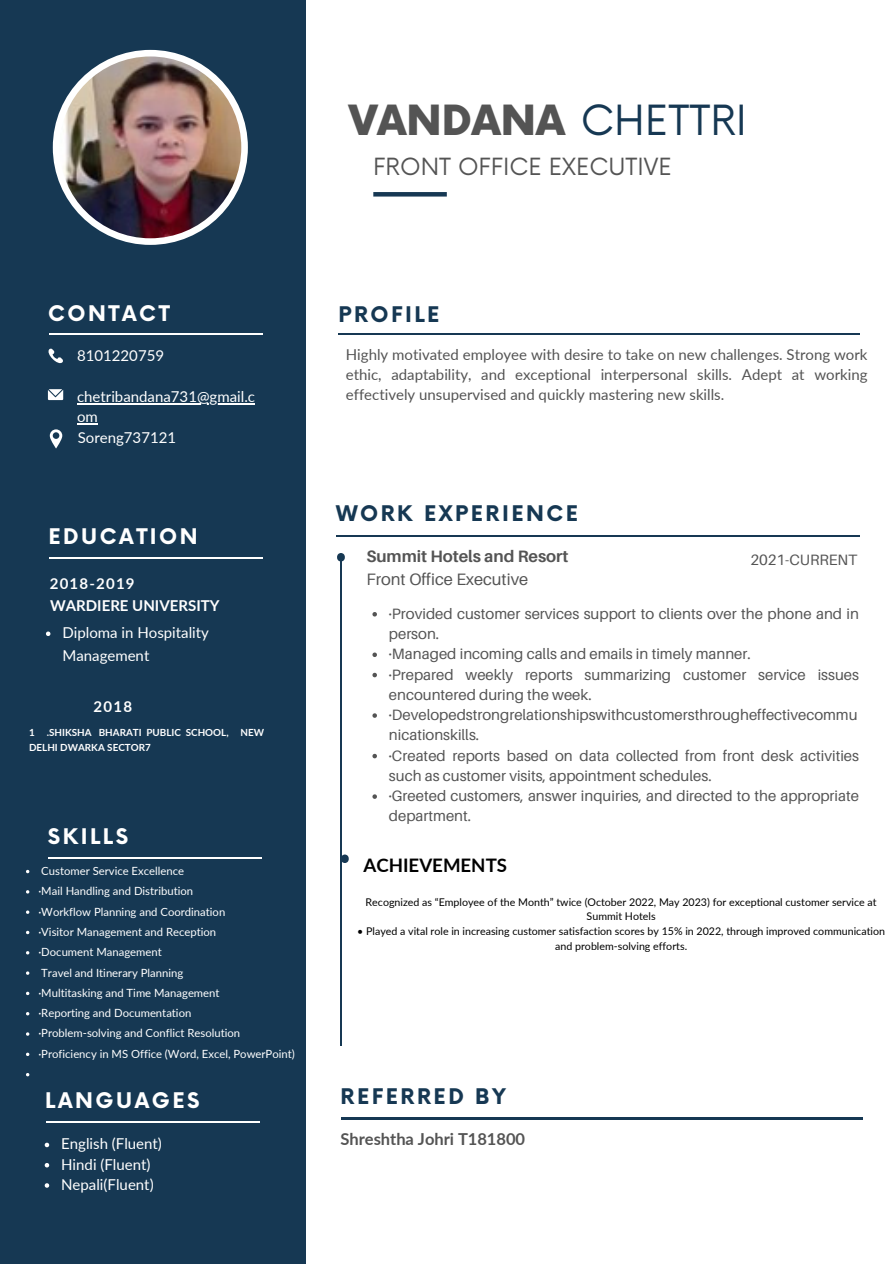
<style>
.page{position:relative;width:894px;height:1264px;background:#fff}
.page>*{position:absolute;margin:0;border:0;box-sizing:border-box;transform-origin:0 0}
.t1{font:900 40.5px "Now";color:#545454}
.t2{font:23.1px "Now";color:#545454}
.t3{font:700 21px "Now";letter-spacing:.12em;color:#fff}
.t4{font:700 21px "Now";letter-spacing:.12em;color:#163853}
.t5{font:700 18.6px "Lato";color:#000}
.t6{font:700 16.5px "Lato";color:#545454}
.t7{font:700 16.5px "Aileron";color:#545454}
.t8{font:16.5px "Aileron";color:#545454}
.t9{font:15px/20.2px "Aileron";color:#545454}
.t10{font:15px/20.2px "Lato";color:#545454;text-align:justify}
.t11{font:15px/20.2px "Lato";color:#fff}
.t12{font:700 15px "Lato";color:#fff}
.t13{font:700 15px "Lato";letter-spacing:.08em;color:#fff}
.t14{font:11.25px "Lato";color:#fff}
.t15{font:10.65px/14.7px "Lato";color:#000;text-align:center}
.t16{font:700 9.9px/14.9px "Lato";color:#fff}
.s1{font-weight:400;color:#163853}
</style>
<div class="page">
<div style="left:0;top:0;width:305px;height:1263px;background:#163853"></div>
<hr style="left:373px;top:192px;width:73px;height:4px;background:#163853">
<div style="left:53px;top:50px;width:195px;height:195px;background:#fff;border-radius:50%"></div>
<img style="left:59px;top:56px;width:182px;height:182px;border-radius:50%">
<svg style="left:48px;top:348px;width:15px;height:16px"></svg>
<svg style="left:48px;top:389px;width:15px;height:11px"></svg>
<svg style="left:50px;top:429px;width:12px;height:19px"></svg>
<hr style="left:49px;top:333px;width:214px;height:1px;background:#fff">
<hr style="left:49px;top:557px;width:214px;height:1px;background:#fff">
<hr style="left:49px;top:857px;width:213px;height:1px;background:#fff">
<hr style="left:46px;top:1121px;width:213px;height:1px;background:#fff">
<hr style="left:336px;top:535px;width:522px;height:1px;background:#163853">
<hr style="left:341px;top:1117px;width:521px;height:2px;background:#163853">
<hr style="left:338px;top:333px;width:521px;height:1px;background:#163853">
<svg style="left:337px;top:553px;width:8px;height:8px"></svg>
<hr style="left:340px;top:557px;width:1px;height:488px;background:#163853">
<svg style="left:341px;top:854px;width:7px;height:9px"></svg>
<hr style="left:77px;top:403px;width:178px;height:1px;background:#fff">
<svg style="left:77px;top:423px;width:21px;height:1px"></svg>
<svg style="left:46px;top:631px;width:4px;height:5px"></svg>
<svg style="left:45px;top:1142px;width:4px;height:5px"></svg>
<svg style="left:45px;top:1163px;width:4px;height:4px"></svg>
<svg style="left:45px;top:1183px;width:4px;height:4px"></svg>
<svg style="left:372px;top:612px;width:5px;height:4px"></svg>
<svg style="left:372px;top:652px;width:5px;height:5px"></svg>
<svg style="left:372px;top:672px;width:5px;height:5px"></svg>
<svg style="left:372px;top:713px;width:5px;height:4px"></svg>
<svg style="left:372px;top:753px;width:5px;height:5px"></svg>
<svg style="left:372px;top:794px;width:5px;height:4px"></svg>
<p class="t1" style="left:348px;top:98px;width:399px">VANDANA <span class="s1">CHETTRI</span></p>
<p class="t2" style="left:373px;top:154px;width:300px">FRONT OFFICE EXECUTIVE</p>
<p class="t3" style="left:48px;top:302px;width:123px">CONTACT</p>
<p class="t11" style="left:77px;top:345px;width:88px">8101220759</p>
<p class="t11" style="left:77px;top:386px;width:179px">chetribandana731@gmail.c om</p>
<h3 class="t11" style="left:78px;top:426px;width:100px">Soreng737121</h3>
<h3 class="t3" style="left:48px;top:524px;width:151px">EDUCATION</h3>
<p class="t13" style="left:50px;top:574px;width:86px">2018-2019</p>
<p class="t12" style="left:50px;top:596px;width:171px">WARDIERE UNIVERSITY</p>
<p class="t11" style="left:62px;top:621px;width:148px;line-height:22.5px">Diploma in Hospitality<br>Management</p>
<p class="t12" style="left:94px;top:696px;width:40px">2018</p>
<p class="t16" style="left:29px;top:724px;width:237px">1 .SHIKSHA BHARATI PUBLIC SCHOOL, NEW<br>DELHI DWARKA SECTOR7</p>
<p class="t3" style="left:48px;top:824px;width:82px">SKILLS</p>
<p class="t14" style="left:41px;top:863px;width:144px">Customer Service Excellence</p>
<p class="t14" style="left:38px;top:884px;width:156px">·Mail Handling and Distribution</p>
<p class="t14" style="left:38px;top:904px;width:188px">·Workflow Planning and Coordination</p>
<p class="t14" style="left:38px;top:924px;width:179px">·Visitor Management and Reception</p>
<h3 class="t14" style="left:38px;top:945px;width:125px">·Document Management</h3>
<p class="t14" style="left:41px;top:965px;width:143px">Travel and Itinerary Planning</p>
<p class="t14" style="left:38px;top:985px;width:182px">·Multitasking and Time Management</p>
<p class="t14" style="left:38px;top:1006px;width:154px">·Reporting and Documentation</p>
<p class="t14" style="left:38px;top:1026px;width:203px">·Problem-solving and Conflict Resolution</p>
<p class="t14" style="left:38px;top:1046px;width:258px">·Proficiency in MS Office (Word, Excel, PowerPoint)</p>
<p class="t3" style="left:45px;top:1088px;width:156px">LANGUAGES</p>
<h3 class="t11" style="left:61px;top:1133px;width:102px">English (Fluent)</h3>
<p class="t11" style="left:61px;top:1153px;width:91px">Hindi (Fluent)</p>
<p class="t11" style="left:61px;top:1173px;width:94px">Nepali(Fluent)</p>
<h4 class="t4" style="left:338px;top:303px;width:102px">PROFILE</h4>
<h3 class="t10" style="left:346px;top:344px;width:523px">Highly motivated employee with desire to take on new challenges. Strong work ethic, adaptability, and exceptional interpersonal skills. Adept at working effectively unsupervised and quickly mastering new skills.</h3>
<h1 class="t4" style="left:336px;top:502px;width:243px">WORK EXPERIENCE</h1>
<p class="t7" style="left:366px;top:545px;width:203px">Summit Hotels and Resort</p>
<h3 class="t9" style="left:750px;top:549px;width:108px">2021-CURRENT</h3>
<p class="t8" style="left:366px;top:568px;width:163px">Front Office Executive</p>
<p class="t9" style="left:389px;top:603px;width:471px">·Provided customer services support to clients over the phone and in person.</p>
<p class="t9" style="left:389px;top:643px;width:363px">·Managed incoming calls and emails in timely manner.</p>
<p class="t9" style="left:389px;top:664px;width:471px">·Prepared weekly reports summarizing customer service issues encountered during the week.</p>
<p class="t9" style="left:389px;top:704px;width:470px">·Developedstrongrelationshipswithcustomersthrougheffectivecommu nicationskills.</p>
<p class="t9" style="left:389px;top:745px;width:471px">·Created reports based on data collected from front desk activities such as customer visits, appointment schedules.</p>
<p class="t9" style="left:389px;top:785px;width:471px">·Greeted customers, answer inquiries, and directed to the appropriate department.</p>
<p class="t5" style="left:363px;top:853px;width:145px">ACHIEVEMENTS</p>
<h5 class="t15" style="left:365px;top:894px;width:512px">Recognized as “Employee of the Month” twice (October 2022, May 2023) for exceptional customer service at<br>Summit Hotels</h5>
<p class="t15" style="left:357px;top:923px;width:529px">• Played a vital role in increasing customer satisfaction scores by 15% in 2022, through improved communication and problem-solving efforts.</p>
<h2 class="t4" style="left:340px;top:1085px;width:167px">REFERRED BY</h2>
<p class="t6" style="left:340px;top:1128px;width:186px">Shreshtha Johri T181800</p>
</div>
